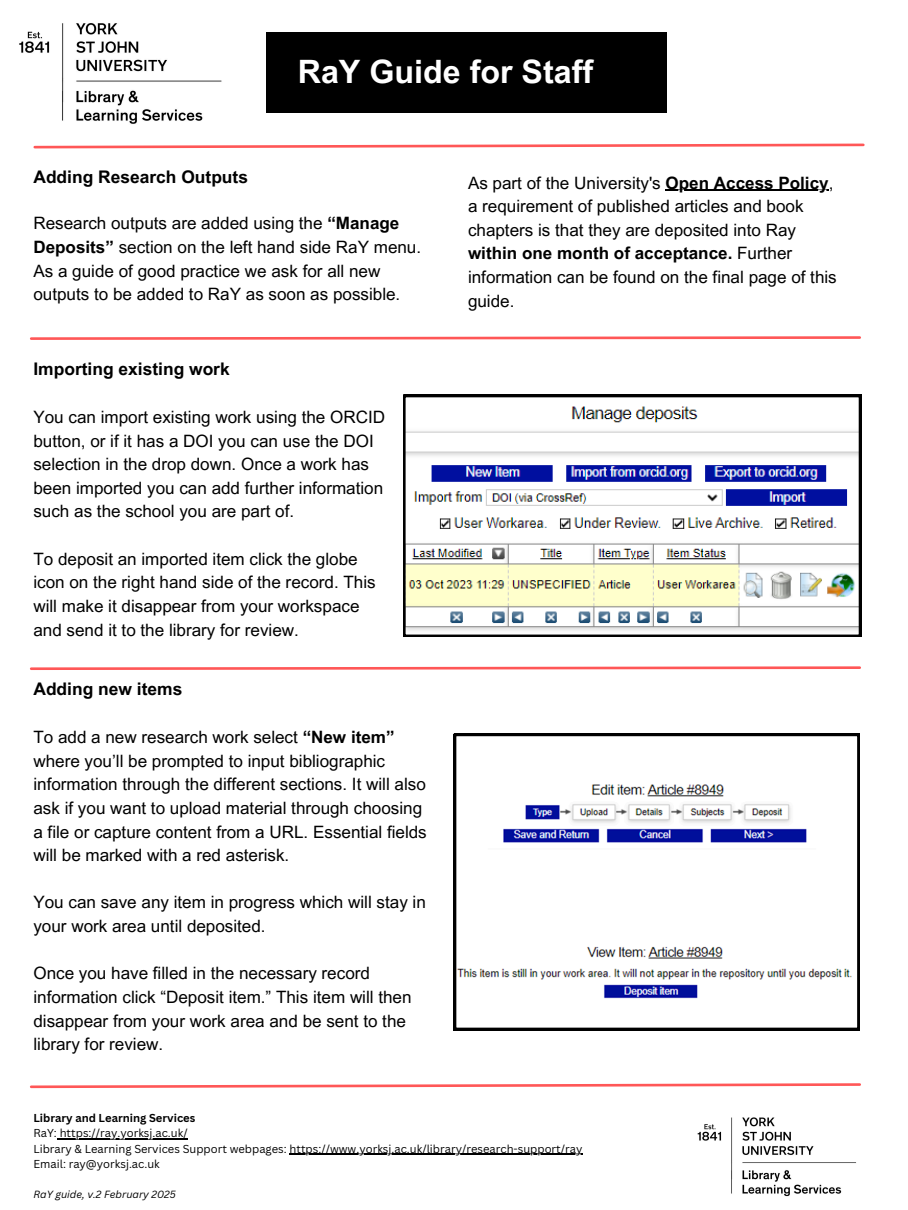
<style>
.page{position:relative;width:908px;height:1210px;background:#fff}
.page>*{position:absolute;margin:0;border:0;box-sizing:border-box;transform-origin:0 0}
.t1{font:700 32.2px "Arial MT Pro";color:#fff}
.t2{font:700 17.39px "Arial MT Pro";color:#000}
.t3{font:17.04px/23.6px "Arial MT Pro";color:#000}
.t4{font:11.2px "Canva Sans";color:#000}
.t5{font:700 11.2px "Canva Sans";color:#000}
.t6{font:italic 10.15px "Canva Sans";color:#000}
.s1{font-weight:700}
</style>
<div class="page">
<svg style="left:33px;top:143px;width:832px;height:6px"></svg>
<div style="left:266px;top:32px;width:401px;height:81px;background:#000"></div>
<img style="left:19px;top:23px;width:203px;height:101px">
<svg style="left:30px;top:1083px;width:831px;height:6px"></svg>
<img style="left:697px;top:1117px;width:159px;height:80px">
<svg style="left:30px;top:336px;width:831px;height:4px;background:#ff9090"></svg>
<svg style="left:403px;top:395px;width:457px;height:242px"></svg>
<svg style="left:30px;top:666px;width:831px;height:4px;background:#ff9090"></svg>
<svg style="left:454px;top:734px;width:405px;height:296px"></svg>
<hr style="left:665px;top:190px;width:163px;height:1px;background:#000">
<hr style="left:57px;top:1138px;width:131px;height:1px;background:#000">
<hr style="left:289px;top:1153px;width:276px;height:1px;background:#000">
<svg style="left:565px;top:1153px;width:17px;height:1px"></svg>
<h3 class="t1" style="left:298px;top:60px;width:297px">RaY Guide for Staff</h3>
<h2 class="t2" style="left:33px;top:170px;width:216px">Adding Research Outputs</h2>
<h3 class="t3" style="left:33px;top:214px;width:389px">Research outputs are added using the <span class="s1">“Manage Deposits”</span> section on the left hand side RaY menu.<br>As a guide of good practice we ask for all new outputs to be added to RaY as soon as possible.</h3>
<p class="t2" style="left:33px;top:363px;width:198px">Importing existing work</p>
<h1 class="t3" style="left:33px;top:407px;width:353px">You can import existing work using the ORCID button, or if it has a DOI you can use the DOI selection in the drop down. Once a work has been imported you can add further information such as the school you are part of.</h1>
<p class="t3" style="left:33px;top:549px;width:343px">To deposit an imported item click the globe icon on the right hand side of the record. This will make it disappear from your workspace and send it to the library for review.</p>
<p class="t2" style="left:33px;top:682px;width:150px">Adding new items</p>
<h2 class="t3" style="left:33px;top:727px;width:395px">To add a new research work select <span class="s1">“New item” </span>where you’ll be prompted to input bibliographic information through the different sections. It will also ask if you want to upload material through choosing a file or capture content from a URL. Essential fields will be marked with a red asterisk.</h2>
<h3 class="t3" style="left:33px;top:893px;width:394px">You can save any item in progress which will stay in your work area until deposited.</h3>
<h3 class="t3" style="left:33px;top:963px;width:379px">Once you have filled in the necessary record information click “Deposit item.” This item will then disappear from your work area and be sent to the library for review.</h3>
<p class="t3" style="left:468px;top:173px;width:367px">As part of the University's <span class="s1">Open Access Policy</span>,</p>
<p class="t3" style="left:468px;top:196px;width:370px">a requirement of published articles and book chapters is that they are deposited into Ray <span class="s1">within one month of acceptance.</span> Further information can be found on the final page of this guide.</p>
<h2 class="t5" style="left:33px;top:1110px;width:163px">Library and Learning Services</h2>
<h3 class="t4" style="left:33px;top:1125px;width:156px">RaY: https://ray.yorksj.ac.uk/</h3>
<h3 class="t4" style="left:33px;top:1141px;width:550px">Library &amp; Learning Services Support webpages: https://www.yorksj.ac.uk/library/research-support/ray</h3>
<p class="t4" style="left:33px;top:1156px;width:128px">Email: ray@yorksj.ac.uk</p>
<p class="t6" style="left:33px;top:1187px;width:144px">RaY guide, v.2 February 2025</p>
</div>
